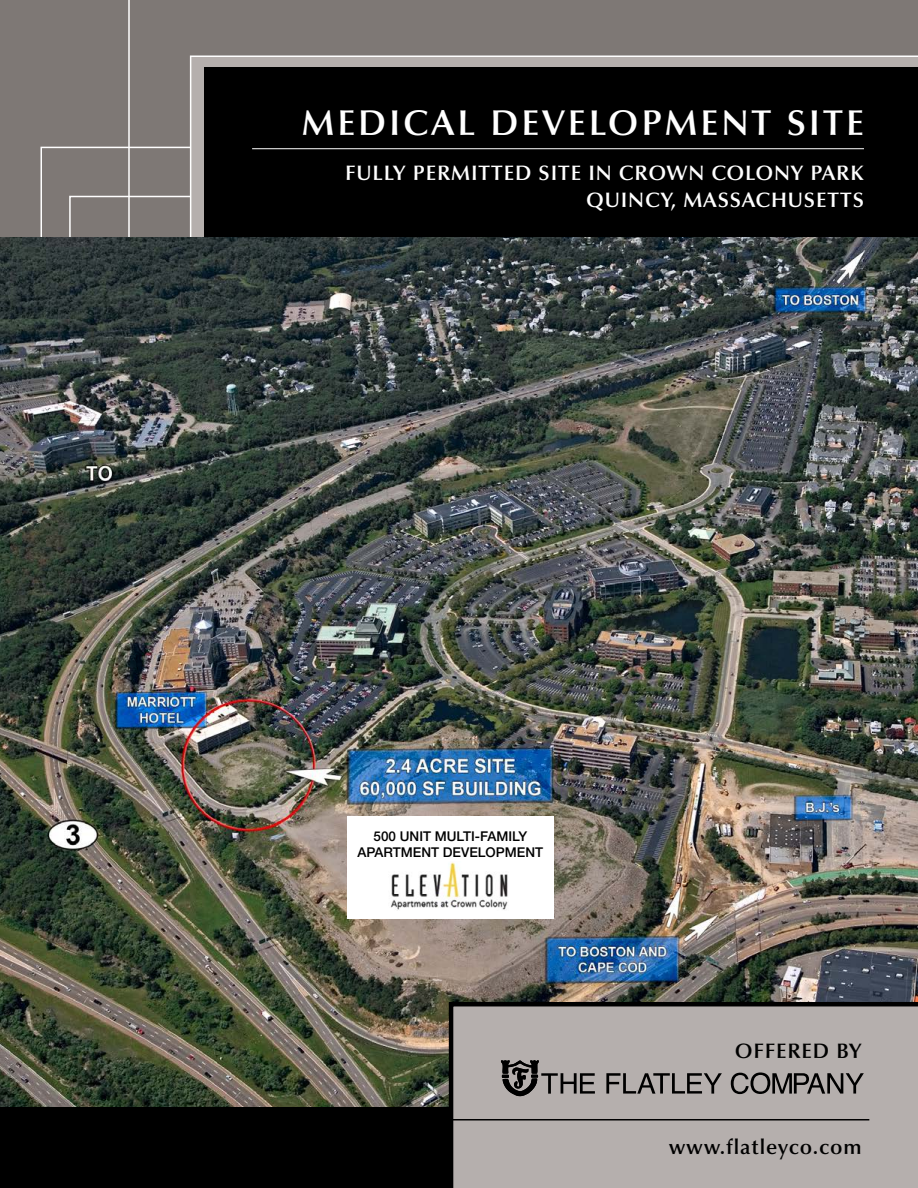
<style>
.page{position:relative;width:918px;height:1188px;background:#7e7875}
.page>*{position:absolute;margin:0;border:0;box-sizing:border-box;transform-origin:0 0}
.t1{font:600 36px "Optima";letter-spacing:.08em;color:#fff}
.t2{font:600 21px/27px "Optima";letter-spacing:.04em;color:#fff;text-align:right}
.t3{font:600 21px "Optima";letter-spacing:.04em;color:#000}
.t4{font:500 13.5px/16.2px "Helvetica Neue";color:#000;text-align:center}
</style>
<div class="page">
<div style="left:0;top:1094px;width:918px;height:94px;background:#000"></div>
<svg style="left:128px;top:0;width:790px;height:237px"></svg>
<svg style="left:190px;top:56px;width:728px;height:181px;background:#b0aba9"></svg>
<div style="left:204px;top:68px;width:714px;height:264px;background:#000"></div>
<img style="left:0;top:237px;width:918px;height:870px">
<hr style="left:252px;top:148px;width:612px;height:1px;background:#fff">
<div style="left:449px;top:1002px;width:469px;height:186px;background:#b5afad"></div>
<svg style="left:501px;top:1060px;width:94px;height:36px;background:#7a7674"></svg>
<svg style="left:606px;top:1073px;width:116px;height:21px;background:#7f7b79"></svg>
<svg style="left:731px;top:1072px;width:133px;height:22px;background:#787472"></svg>
<hr style="left:392px;top:1119px;width:477px;height:1px;background:#000">
<div style="left:347px;top:817px;width:207px;height:102px;background:#fff"></div>
<img style="left:391px;top:862px;width:117px;height:48px">
<h1 class="t1" style="left:302px;top:102px;width:564px">MEDICAL DEVELOPMENT SITE</h1>
<p class="t2" style="left:345px;top:160px;width:521px">FULLY PERMITTED SITE IN CROWN COLONY PARK<br>QUINCY, MASSACHUSETTS</p>
<p class="t4" style="left:358px;top:828px;width:187px">500 UNIT MULTI-FAMILY<br>APARTMENT DEVELOPMENT</p>
<p class="t3" style="left:735px;top:1039px;width:128px">OFFERED BY</p>
<p class="t3" style="left:669px;top:1135px;width:195px">www.flatleyco.com</p>
</div>
